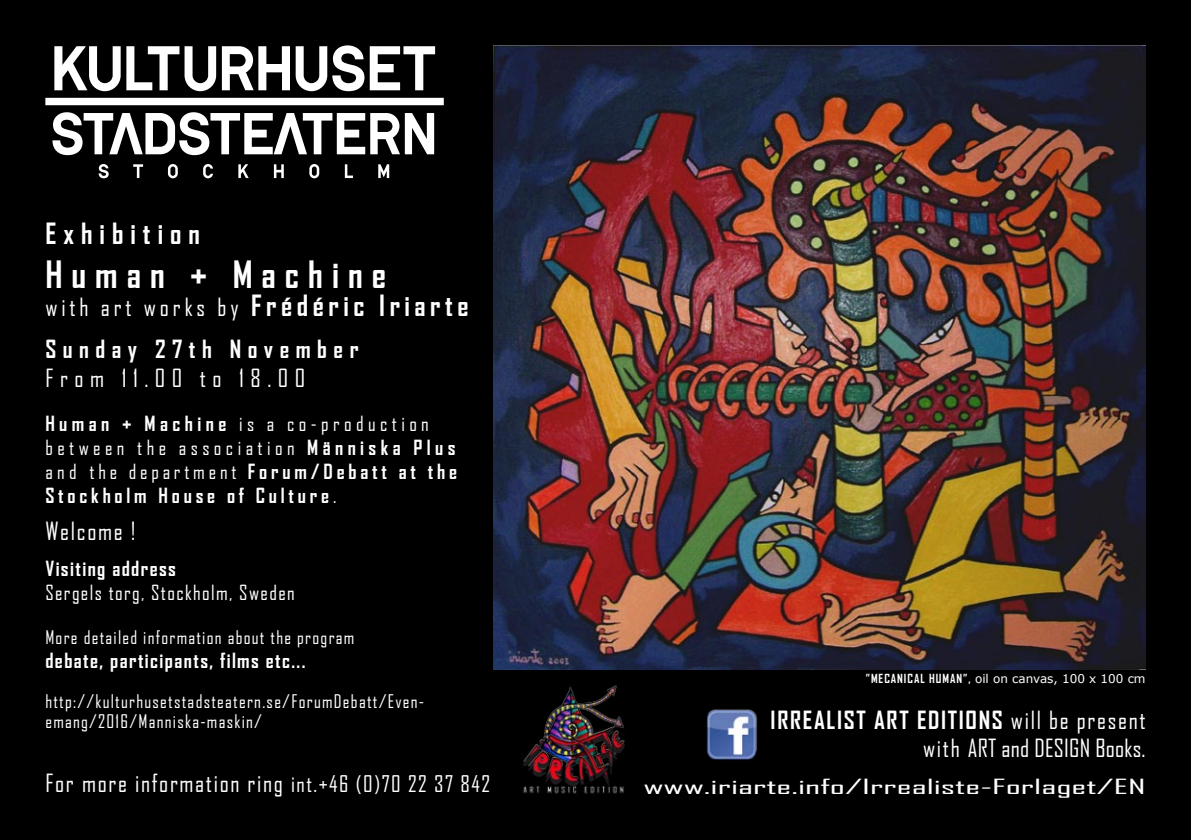
<style>
.page{position:relative;width:1191px;height:840px;background:#fff}
.page>*{position:absolute;margin:0;border:0;box-sizing:border-box;transform-origin:0 0}
.t1{font:700 36px "Agency FB";letter-spacing:.25em;color:#fff}
.t2{font:700 28px "Agency FB";letter-spacing:.16em;color:#fff}
.t3{font:700 28px "Agency FB";letter-spacing:.25em;color:#fff}
.t4{font:24px "Agency FB";letter-spacing:.07em;color:#fff}
.t5{font:700 24px "Agency FB";letter-spacing:.07em;color:#fff}
.t6{font:24px "Agency FB";letter-spacing:.01em;color:#fff}
.t7{font:700 24px "Agency FB";letter-spacing:.27em;color:#fff}
.t8{font:24px "Agency FB";letter-spacing:.27em;color:#fff}
.t9{font:700 20px/24px "Agency FB";letter-spacing:.19em;color:#fff}
.t10{font:700 20px "Agency FB";letter-spacing:.07em;color:#fff}
.t11{font:20px "Agency FB";color:#fff;scale:2 1}
.t12{font:20px "Agency FB";letter-spacing:.07em;color:#fff}
.t13{font:18px/20px "Agency FB";letter-spacing:.07em;color:#fff}
.t14{font:12px "Verdana";color:#fff}
.s1{font-weight:400;font-size:24px}
.s2{font-weight:400}
.s3{font-size:22px}
.s4{font-family:"Agency FB";font-weight:700}
</style>
<div class="page">
<div style="left:0;top:0;width:1191px;height:839px;background:#000"></div>
<svg style="left:45px;top:45px;width:399px;height:133px"></svg>
<img style="left:493px;top:45px;width:652px;height:624px">
<img style="left:521px;top:685px;width:104px;height:109px">
<img style="left:706px;top:709px;width:51px;height:52px">
<p class="t3" style="left:45px;top:215px;width:156px">Exhibition</p>
<p class="t1" style="left:45px;top:251px;width:342px">Human + Machine</p>
<p class="t2" style="left:45px;top:287px;width:425px"><span class="s1">with art works by</span> Frédéric Iriarte</p>
<p class="t7" style="left:45px;top:334px;width:315px">Sunday 27th November</p>
<p class="t8" style="left:45px;top:363px;width:261px">From 11.00 to 18.00</p>
<p class="t9" style="left:45px;top:411px;width:413px">Human + Machine <span class="s2">is a co-production between the association</span> Människa Plus <span class="s2">and the department</span> Forum/Debatt at the Stockholm House of Culture<span class="s2">.</span></p>
<p class="t4" style="left:45px;top:516px;width:92px">Welcome !</p>
<p class="t10" style="left:45px;top:556px;width:132px">Visiting address</p>
<p class="t12" style="left:45px;top:580px;width:251px">Sergels torg, Stockholm, Sweden</p>
<p class="t13" style="left:45px;top:627px;width:310px">More detailed information about the program</p>
<p class="t10" style="left:45px;top:648px;width:261px">debate, participants, films etc...</p>
<p class="t13" style="left:45px;top:691px;width:380px">http://kulturhusetstadsteatern.se/ForumDebatt/Even&shy;emang/2016/Manniska-maskin/</p>
<p class="t4" style="left:45px;top:767px;width:446px">For more information ring <span class="s3">int.+46 (0)70 22 37 842</span></p>
<p class="t14" style="left:865px;top:670px;width:281px"><span class="s4">”MECANICAL HUMAN”,</span> oil on canvas, 100 x 100 cm</p>
<p class="t5" style="left:770px;top:704px;width:376px">IRREALIST ART EDITIONS <span class="s2">will be present</span></p>
<p class="t6" style="left:923px;top:733px;width:224px">with ART and DESIGN Books.</p>
<p class="t11" style="left:643px;top:774px;width:253px">www.iriarte.info/Irrealiste-Forlaget/EN</p>
</div>
